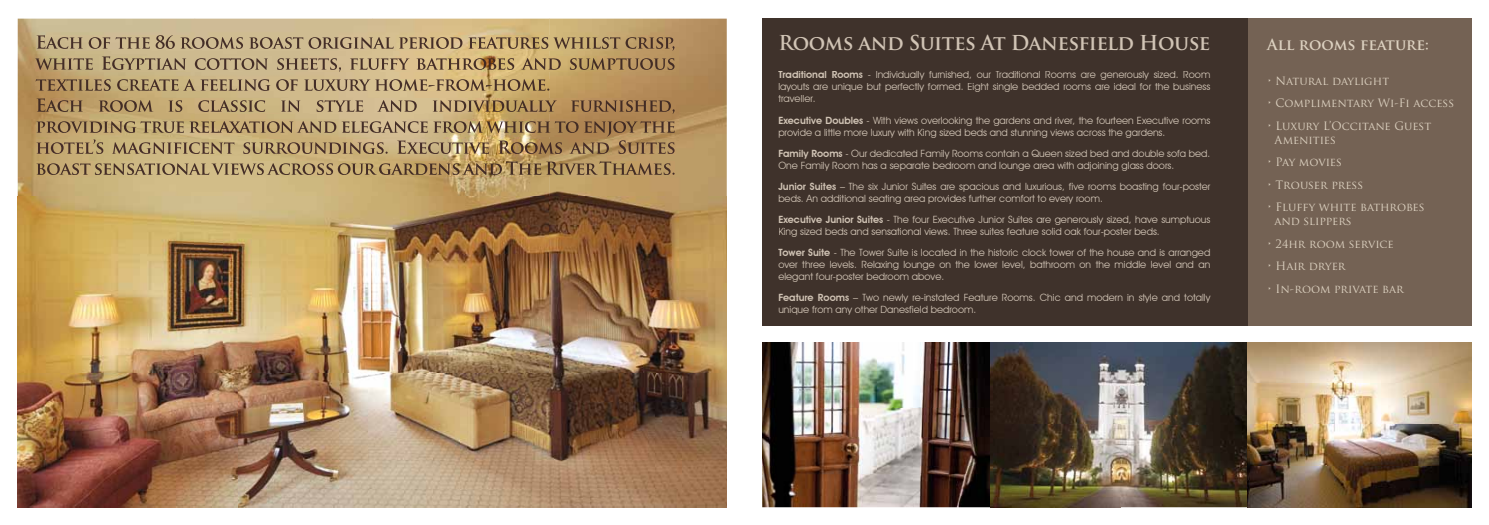
<style>
.page{position:relative;width:1489px;height:525px;background:#fff}
.page>*{position:absolute;margin:0;border:0;box-sizing:border-box;transform-origin:0 0}
.t1{font:700 20px "Trajan Pro";letter-spacing:-.025em;color:#d1c4b5}
.t2{font:700 15px "Trajan Pro";color:#ddd2c1}
.t3{font:11.25px/13.8px "Trajan Pro";color:#ddd2c1}
.t4{font:10px/12px "Avant Garde IT Cby BT";color:#d1c4b5}
.s1{font-weight:600}
</style>
<div class="page">
<img style="left:762px;top:342px;width:228px;height:132px">
<img style="left:762px;top:474px;width:228px;height:33px">
<img style="left:992px;top:342px;width:255px;height:82px">
<img style="left:992px;top:424px;width:255px;height:83px">
<img style="left:990px;top:342px;width:2px;height:165px">
<img style="left:1247px;top:342px;width:223px;height:165px">
<img style="left:18px;top:19px;width:708px;height:488px">
<img style="left:37px;top:35px;width:638px;height:16px">
<img style="left:35px;top:56px;width:640px;height:16px">
<img style="left:36px;top:79px;width:513px;height:12px">
<img style="left:37px;top:98px;width:638px;height:16px">
<img style="left:36px;top:121px;width:639px;height:15px">
<img style="left:36px;top:139px;width:639px;height:15px">
<img style="left:36px;top:161px;width:638px;height:14px">
<div style="left:762px;top:18px;width:485px;height:307px;background:#3f322b"></div>
<div style="left:1247px;top:18px;width:223px;height:307px;background:#746254"></div>
<h1 class="t1" style="left:778px;top:30px;width:433px">Rooms and Suites At Danesfield House</h1>
<p class="t4" style="left:778px;top:69px;width:433px;text-align:justify"><span class="s1">Traditional Rooms</span> - Individually furnished, our Traditional Rooms are generously sized. Room layouts are unique but perfectly formed. Eight single bedded rooms are ideal for the business traveller.</p>
<p class="t4" style="left:778px;top:114px;width:433px"><span class="s1">Executive Doubles</span> - With views overlooking the gardens and river, the fourteen Executive rooms provide a little more luxury with King sized beds and stunning views across the gardens.</p>
<p class="t4" style="left:778px;top:147px;width:433px"><span class="s1">Family Rooms</span> - Our dedicated Family Rooms contain a Queen sized bed and double sofa bed.<br>One Family Room has a separate bedroom and lounge area with adjoining glass doors.</p>
<p class="t4" style="left:778px;top:180px;width:433px"><span class="s1">Junior Suites</span> – The six Junior Suites are spacious and luxurious, five rooms boasting four-poster beds. An additional seating area provides further comfort to every room.</p>
<p class="t4" style="left:778px;top:213px;width:433px"><span class="s1">Executive Junior Suites</span> - The four Executive Junior Suites are generously sized, have sumptuous<br>King sized beds and sensational views. Three suites feature solid oak four-poster beds.</p>
<p class="t4" style="left:778px;top:246px;width:433px;text-align:justify"><span class="s1">Tower Suite</span> - The Tower Suite is located in the historic clock tower of the house and is arranged over three levels. Relaxing lounge on the lower level, bathroom on the middle level and an elegant four-poster bedroom above.</p>
<p class="t4" style="left:778px;top:291px;width:433px"><span class="s1">Feature Rooms</span> – Two newly re-instated Feature Rooms. Chic and modern in style and totally unique from any other Danesfield bedroom.</p>
<h2 class="t2" style="left:1267px;top:35px;width:163px">All rooms feature:</h2>
<p class="t3" style="left:1267px;top:74px;width:123px">• Natural daylight</p>
<p class="t3" style="left:1267px;top:96px;width:189px">• Complimentary Wi-Fi access</p>
<p class="t3" style="left:1274px;top:119px;width:158px;text-indent:-7px">• Luxury L’Occitane Guest<br>Amenities</p>
<p class="t3" style="left:1267px;top:155px;width:76px">• Pay movies</p>
<p class="t3" style="left:1267px;top:177px;width:98px">• Trouser press</p>
<p class="t3" style="left:1274px;top:200px;width:152px;text-indent:-7px">• Fluffy white bathrobes and slippers</p>
<p class="t3" style="left:1267px;top:236px;width:128px">• 24hr room service</p>
<p class="t3" style="left:1267px;top:259px;width:80px">• Hair dryer</p>
<p class="t3" style="left:1267px;top:281px;width:138px">• In-room private bar</p>
</div>
